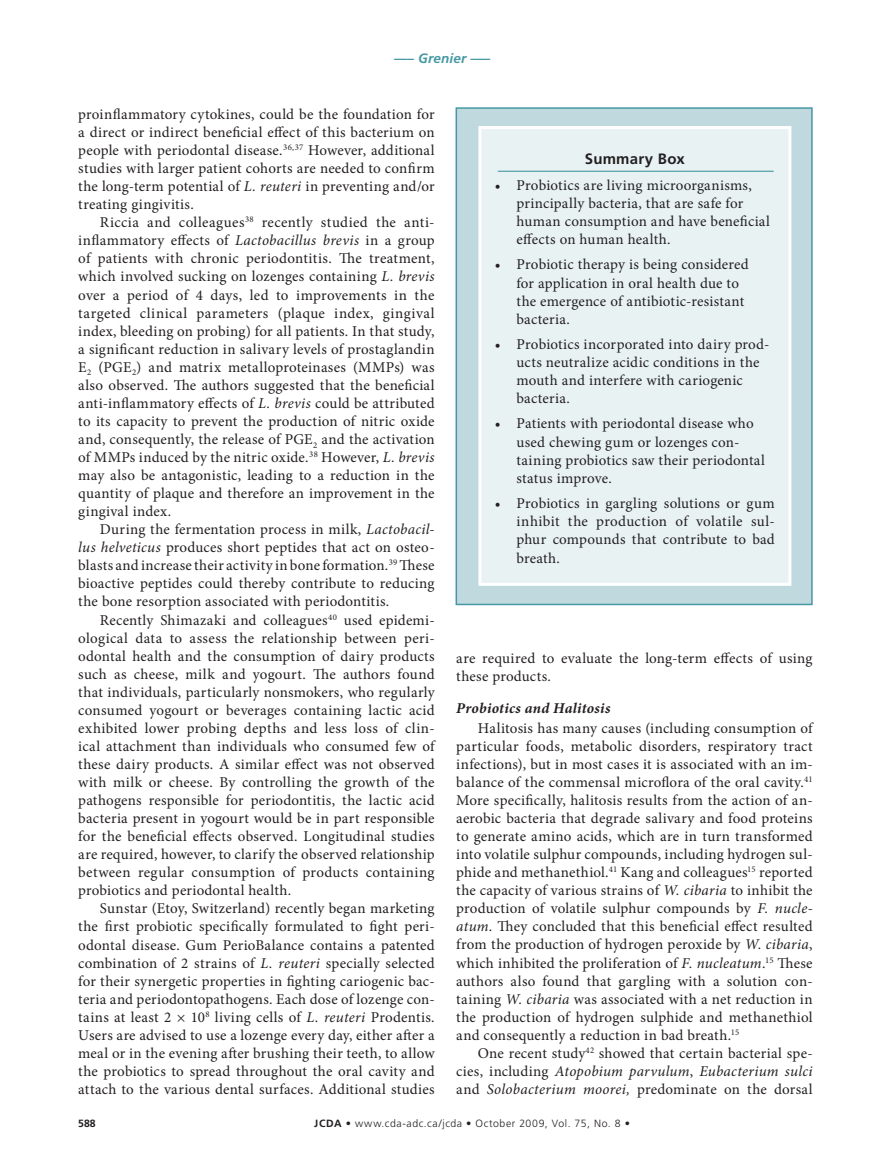
<style>
.page{position:relative;width:891px;height:1175px;background:#fff}
.page>*{position:absolute;margin:0;border:0;box-sizing:border-box;transform-origin:0 0}
.t1{font:15px/18px "Minion Pro";letter-spacing:.015em;color:#231f20;text-align:justify}
.t2{font:italic 700 15px "Minion Pro";letter-spacing:.02em;color:#231f20}
.t3{font:700 15px "Frutiger LT Std";letter-spacing:.01em;color:#231f20}
.t4{font:italic 700 13.5px "Frutiger LT Std";letter-spacing:.015em;color:#4698a3}
.t5{font:300 10.5px "Frutiger LT Std";letter-spacing:.055em;color:#231f20}
.t6{font:700 10.5px "Frutiger LT Std";color:#231f20}
.s1{font-style:italic}
.s2{font-weight:700}
</style>
<div class="page">
<div style="left:456px;top:108px;width:356px;height:496px;background:#bfd9de"></div>
<div style="left:456px;top:107px;width:357px;height:498px;border:2px solid #4698a3"></div>
<div style="left:480px;top:128px;width:310px;height:456px;background:#e8f2f3"></div>
<div style="left:478px;top:126px;width:313px;height:460px;border:3px solid #fff"></div>
<hr style="left:498px;top:171px;width:276px;height:1px;background:#4698a3">
<p class="t4" style="left:394px;top:50px;width:98px">––– Grenier –––</p>
<p class="t1" style="left:78px;top:105px;width:358px">proinflammatory cytokines, could be the foundation for a direct or indirect beneficial effect of this bacterium on people with periodontal disease.<sup>36,37</sup> However, additional studies with larger patient cohorts are needed to confirm the long-term potential of <span class="s1">L. reuteri</span> in preventing and/or treating gingivitis.</p>
<p class="t1" style="left:78px;top:213px;width:358px;text-indent:22px">Riccia and colleagues<sup>38</sup> recently studied the anti&shy;inflammatory effects of <span class="s1">Lactobacillus brevis</span> in a group of patients with chronic periodontitis. The treatment, which involved sucking on lozenges containing <span class="s1">L. brevis </span>over a period of 4 days, led to improvements in the targeted clinical parameters (plaque index, gingival index, bleeding on probing) for all patients. In that study, a significant reduction in salivary levels of prostaglandin E<sub>2</sub> (PGE<sub>2</sub>) and matrix metalloproteinases (MMPs) was also observed. The authors suggested that the beneficial anti-inflammatory effects of <span class="s1">L. brevis</span> could be attributed to its capacity to prevent the production of nitric oxide and, consequently, the release of PGE<sub>2</sub> and the activation of MMPs induced by the nitric oxide.<sup>38</sup> However, <span class="s1">L. brevis </span>may also be antagonistic, leading to a reduction in the quantity of plaque and therefore an improvement in the gingival index.</p>
<p class="t1" style="left:78px;top:520px;width:358px;text-indent:22px">During the fermentation process in milk, <span class="s1">Lactobacil&shy;lus helveticus</span> produces short peptides that act on osteo&shy;blasts and increase their activity in bone formation.<sup>39</sup> These bioactive peptides could thereby contribute to reducing the bone resorption associated with periodontitis.</p>
<p class="t1" style="left:78px;top:611px;width:358px;text-indent:22px">Recently Shimazaki and colleagues<sup>40</sup> used epidemi&shy;ological data to assess the relationship between peri&shy;odontal health and the consumption of dairy products such as cheese, milk and yogourt. The authors found that individuals, particularly nonsmokers, who regularly consumed yogourt or beverages containing lactic acid exhibited lower probing depths and less loss of clin&shy;ical attachment than individuals who consumed few of these dairy products. A similar effect was not observed with milk or cheese. By controlling the growth of the pathogens responsible for periodontitis, the lactic acid bacteria present in yogourt would be in part responsible for the beneficial effects observed. Longitudinal studies are required, however, to clarify the observed relationship between regular consumption of products containing probiotics and periodontal health.</p>
<p class="t1" style="left:78px;top:899px;width:358px;text-indent:22px">Sunstar (Etoy, Switzerland) recently began marketing the first probiotic specifically formulated to fight peri&shy;odontal disease. Gum PerioBalance contains a patented combination of 2 strains of <span class="s1">L. reuteri</span> specially selected for their synergetic properties in fighting cariogenic bac&shy;teria and periodontopathogens. Each dose of lozenge con&shy;tains at least 2 × 10<sup>8</sup> living cells of <span class="s1">L. reuteri</span> Prodentis.<br>Users are advised to use a lozenge every day, either after a meal or in the evening after brushing their teeth, to allow the probiotics to spread throughout the oral cavity and attach to the various dental surfaces. Additional studies</p>
<p class="t3" style="left:585px;top:149px;width:102px">Summary Box</p>
<p class="t1" style="left:517px;top:176px;width:255px;text-align:left;text-indent:-22px">• Probiotics are living microorganisms, principally bacteria, that are safe for human consumption and have beneficial effects on human health.</p>
<p class="t1" style="left:517px;top:255px;width:234px;text-align:left;text-indent:-22px">• Probiotic therapy is being considered for application in oral health due to the emergence of antibiotic-resistant bacteria.</p>
<p class="t1" style="left:517px;top:335px;width:254px;text-align:left;text-indent:-22px">• Probiotics incorporated into dairy prod&shy;ucts neutralize acidic conditions in the mouth and interfere with cariogenic bacteria.</p>
<p class="t1" style="left:517px;top:414px;width:250px;text-align:left;text-indent:-22px">• Patients with periodontal disease who used chewing gum or lozenges con&shy;taining probiotics saw their periodontal status improve.</p>
<p class="t1" style="left:517px;top:494px;width:260px;text-indent:-22px">• Probiotics in gargling solutions or gum inhibit the production of volatile sul&shy;phur compounds that contribute to bad breath.</p>
<p class="t1" style="left:456px;top:649px;width:358px">are required to evaluate the long-term effects of using these products.</p>
<p class="t2" style="left:456px;top:698px;width:156px">Probiotics and Halitosis</p>
<p class="t1" style="left:456px;top:719px;width:358px;text-indent:22px">Halitosis has many causes (including consumption of particular foods, metabolic disorders, respiratory tract infections), but in most cases it is associated with an im&shy;balance of the commensal microflora of the oral cavity.<sup>41<br></sup>More specifically, halitosis results from the action of an&shy;aerobic bacteria that degrade salivary and food proteins to generate amino acids, which are in turn transformed into volatile sulphur compounds, including hydrogen sul&shy;phide and methanethiol.<sup>41</sup> Kang and colleagues<sup>15</sup> reported the capacity of various strains of <span class="s1">W. cibaria</span> to inhibit the production of volatile sulphur compounds by <span class="s1">F. nucle&shy;atum</span>. They concluded that this beneficial effect resulted from the production of hydrogen peroxide by <span class="s1">W. cibaria</span>, which inhibited the proliferation of <span class="s1">F. nucleatum</span>.<sup>15</sup> These authors also found that gargling with a solution con&shy;taining <span class="s1">W. cibaria</span> was associated with a net reduction in the production of hydrogen sulphide and methanethiol and consequently a reduction in bad breath.<sup>15</sup></p>
<p class="t1" style="left:456px;top:1044px;width:358px;text-indent:22px">One recent study<sup>42</sup> showed that certain bacterial spe&shy;cies, including <span class="s1">Atopobium parvulum</span>, <span class="s1">Eubacterium sulci </span>and <span class="s1">Solobacterium moorei,</span> predominate on the dorsal</p>
<p class="t6" style="left:78px;top:1117px;width:19px">588</p>
<p class="t5" style="left:314px;top:1117px;width:317px"><span class="s2">JCDA •</span> www.cda-adc.ca/jcda • October 2009, Vol. 75, No. 8 •</p>
</div>
